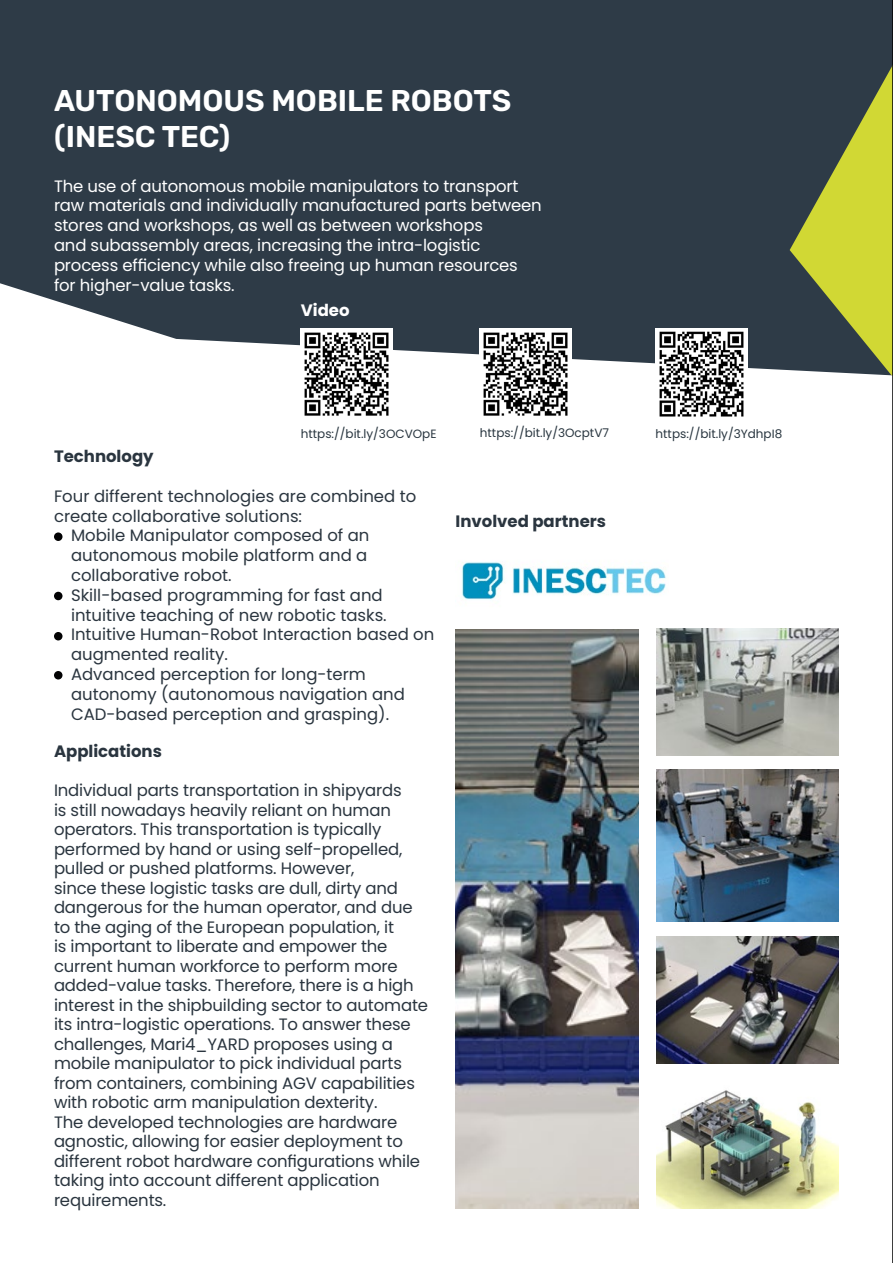
<style>
.page{position:relative;width:893px;height:1263px;background:#fff}
.page>*{position:absolute;margin:0;border:0;box-sizing:border-box;transform-origin:0 0}
.t1{font:600 30px/36px "Rubik";color:#fff}
.t2{font:16.5px/19.5px "Poppins";letter-spacing:-.01em;color:#2a353f}
.t3{font:16.5px/19.8px "Poppins";letter-spacing:-.01em;color:#fff}
.t4{font:700 16.5px "Poppins";color:#2a353f}
.t5{font:700 16.5px "Poppins";color:#fff}
.t6{font:12px "Poppins";color:#293640}
</style>
<div class="page">
<div style="left:0;top:0;width:892px;height:371px;background:#2e3b47"></div>
<svg style="left:790px;top:65px;width:102px;height:310px;background:#818b3e"></svg>
<div style="left:54px;top:532px;width:9px;height:9px;background:#020203;border-radius:50%"></div>
<div style="left:54px;top:592px;width:9px;height:8px;background:#020203;border-radius:50%"></div>
<div style="left:54px;top:632px;width:9px;height:8px;background:#020203;border-radius:50%"></div>
<div style="left:54px;top:671px;width:9px;height:8px;background:#020203;border-radius:50%"></div>
<img style="left:656px;top:328px;width:92px;height:89px">
<img style="left:480px;top:328px;width:91px;height:88px">
<img style="left:301px;top:328px;width:91px;height:88px">
<img style="left:656px;top:628px;width:183px;height:128px">
<img style="left:656px;top:770px;width:183px;height:151px">
<img style="left:656px;top:936px;width:183px;height:127px">
<img style="left:656px;top:1090px;width:183px;height:119px">
<img style="left:455px;top:629px;width:183px;height:580px">
<img style="left:462px;top:562px;width:204px;height:38px">
<hr style="left:892px;top:0;width:1px;height:1263px;background:#000">
<h1 class="t1" style="left:54px;top:83px;width:459px">AUTONOMOUS MOBILE ROBOTS (INESC TEC)</h1>
<p class="t3" style="left:54px;top:176px;width:489px">The use of autonomous mobile manipulators to transport raw materials and individually manufactured parts between stores and workshops, as well as between workshops<br>and subassembly areas, increasing the intra-logistic process efficiency while also freeing up human resources for higher-value tasks.</p>
<p class="t5" style="left:301px;top:301px;width:50px">Video</p>
<p class="t6" style="left:301px;top:427px;width:137px">https://bit.ly/3OCVOpE</p>
<p class="t6" style="left:480px;top:426px;width:131px">https://bit.ly/3OcptV7</p>
<p class="t6" style="left:656px;top:427px;width:128px">https://bit.ly/3YdhpI8</p>
<p class="t4" style="left:54px;top:447px;width:101px">Technology</p>
<p class="t2" style="left:54px;top:486px;width:364px">Four different technologies are combined to</p>
<p class="t2" style="left:54px;top:506px;width:250px">create collaborative solutions:</p>
<p class="t2" style="left:71px;top:526px;width:300px">Mobile Manipulator composed of an</p>
<p class="t2" style="left:71px;top:546px;width:298px">autonomous mobile platform and a</p>
<p class="t2" style="left:71px;top:566px;width:162px">collaborative robot.</p>
<p class="t2" style="left:71px;top:585px;width:313px">Skill-based programming for fast and</p>
<p class="t2" style="left:71px;top:605px;width:317px">intuitive teaching of new robotic tasks.</p>
<p class="t2" style="left:71px;top:625px;width:365px">Intuitive Human-Robot Interaction based on</p>
<p class="t2" style="left:71px;top:645px;width:158px">augmented reality.</p>
<p class="t2" style="left:71px;top:665px;width:296px">Advanced perception for long-term</p>
<p class="t2" style="left:71px;top:684px;width:335px">autonomy (autonomous navigation and</p>
<p class="t2" style="left:71px;top:704px;width:320px">CAD-based perception and grasping).</p>
<p class="t4" style="left:54px;top:741px;width:109px">Applications</p>
<p class="t2" style="left:54px;top:781px;width:376px">Individual parts transportation in shipyards<br>is still nowadays heavily reliant on human operators. This transportation is typically performed by hand or using self-propelled, pulled or pushed platforms. However,<br>since these logistic tasks are dull, dirty and dangerous for the human operator, and due to the aging of the European population, it<br>is important to liberate and empower the current human workforce to perform more added-value tasks. Therefore, there is a high interest in the shipbuilding sector to automate its intra-logistic operations. To answer these challenges, Mari4_YARD proposes using a mobile manipulator to pick individual parts from containers, combining AGV capabilities with robotic arm manipulation dexterity.<br>The developed technologies are hardware agnostic, allowing for easier deployment to different robot hardware configurations while taking into account different application requirements.</p>
<p class="t4" style="left:455px;top:512px;width:152px">Involved partners</p>
</div>
